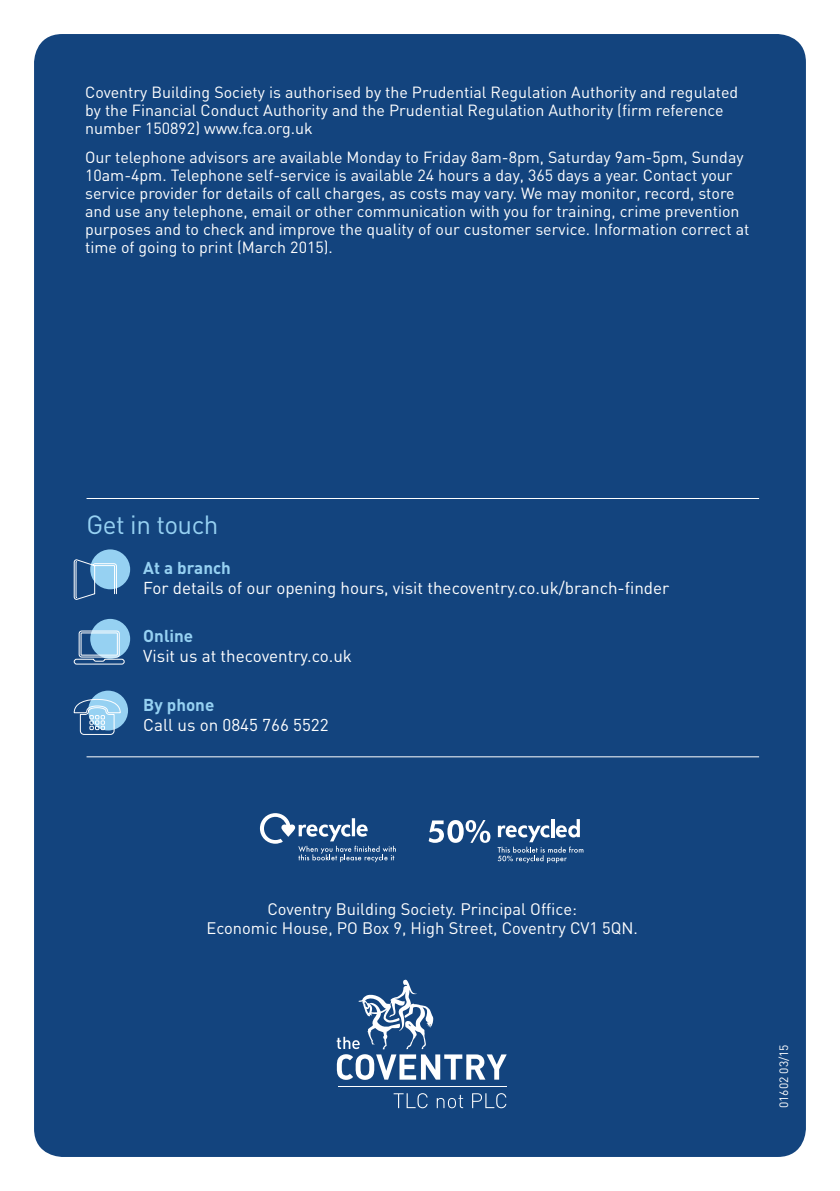
<style>
.page{position:relative;width:840px;height:1191px;background:#fff}
.page>*{position:absolute;margin:0;border:0;box-sizing:border-box;transform-origin:0 0}
.t1{font:26px "DIN";letter-spacing:-.02em;color:#96d1f2}
.t2{font:17px "DIN";color:#fff}
.t3{font:700 17px "DIN";color:#96d1f2}
.t4{font:16.4px/19px "DIN";color:#fff;text-align:center}
.t5{font:16px/18px "DIN";color:#fff}
.t6{font:12px "DIN";color:#fff}
</style>
<div class="page">
<div style="left:34px;top:34px;width:771px;height:1123px;background:#13447e;border-radius:28px"></div>
<svg style="left:336px;top:979px;width:170px;height:100px"></svg>
<svg style="left:393px;top:1093px;width:34px;height:15px"></svg>
<svg style="left:436px;top:1094px;width:27px;height:14px"></svg>
<svg style="left:472px;top:1093px;width:34px;height:15px"></svg>
<hr style="left:337px;top:1086px;width:169px;height:1px;background:#fff">
<svg style="left:260px;top:813px;width:135px;height:49px"></svg>
<svg style="left:497px;top:819px;width:86px;height:44px"></svg>
<svg style="left:428px;top:820px;width:62px;height:23px"></svg>
<hr style="left:86px;top:498px;width:672px;height:1px;background:#fff">
<hr style="left:86px;top:756px;width:672px;height:1px;background:#fff">
<div style="left:90px;top:619px;width:40px;height:40px;background:#96d1f2;border-radius:50%"></div>
<svg style="left:73px;top:630px;width:52px;height:35px"></svg>
<div style="left:90px;top:549px;width:40px;height:40px;background:#96d1f2;border-radius:50%"></div>
<svg style="left:73px;top:559px;width:44px;height:41px"></svg>
<div style="left:88px;top:690px;width:40px;height:40px;background:#96d1f2;border-radius:50%"></div>
<svg style="left:73px;top:698px;width:48px;height:37px"></svg>
<p class="t5" style="left:85px;top:83px;width:654px">Coventry Building Society is authorised by the Prudential Regulation Authority and regulated by the Financial Conduct Authority and the Prudential Regulation Authority (firm reference number 150892) www.fca.org.uk</p>
<p class="t5" style="left:85px;top:148px;width:665px">Our telephone advisors are available Monday to Friday 8am-8pm, Saturday 9am-5pm, Sunday 10am-4pm. Telephone self-service is available 24 hours a day, 365 days a year. Contact your service provider for details of call charges, as costs may vary. We may monitor, record, store and use any telephone, email or other communication with you for training, crime prevention purposes and to check and improve the quality of our customer service. Information correct at time of going to print (March 2015).</p>
<h1 class="t1" style="left:86px;top:508px;width:133px">Get in touch</h1>
<p class="t3" style="left:143px;top:557px;width:89px">At a branch</p>
<p class="t2" style="left:143px;top:577px;width:527px">For details of our opening hours, visit thecoventry.co.uk/branch-finder</p>
<p class="t3" style="left:143px;top:625px;width:51px">Online</p>
<p class="t2" style="left:143px;top:645px;width:210px">Visit us at thecoventry.co.uk</p>
<p class="t3" style="left:143px;top:693px;width:73px">By phone</p>
<p class="t2" style="left:143px;top:714px;width:187px">Call us on 0845 766 5522</p>
<p class="t4" style="left:206px;top:899px;width:433px">Coventry Building Society. Principal Office:<br>Economic House, PO Box 9, High Street, Coventry CV1 5QN.</p>
<p class="t6" style="left:775px;top:1108px;width:65px;rotate:-90deg">01602 03/15</p>
</div>
